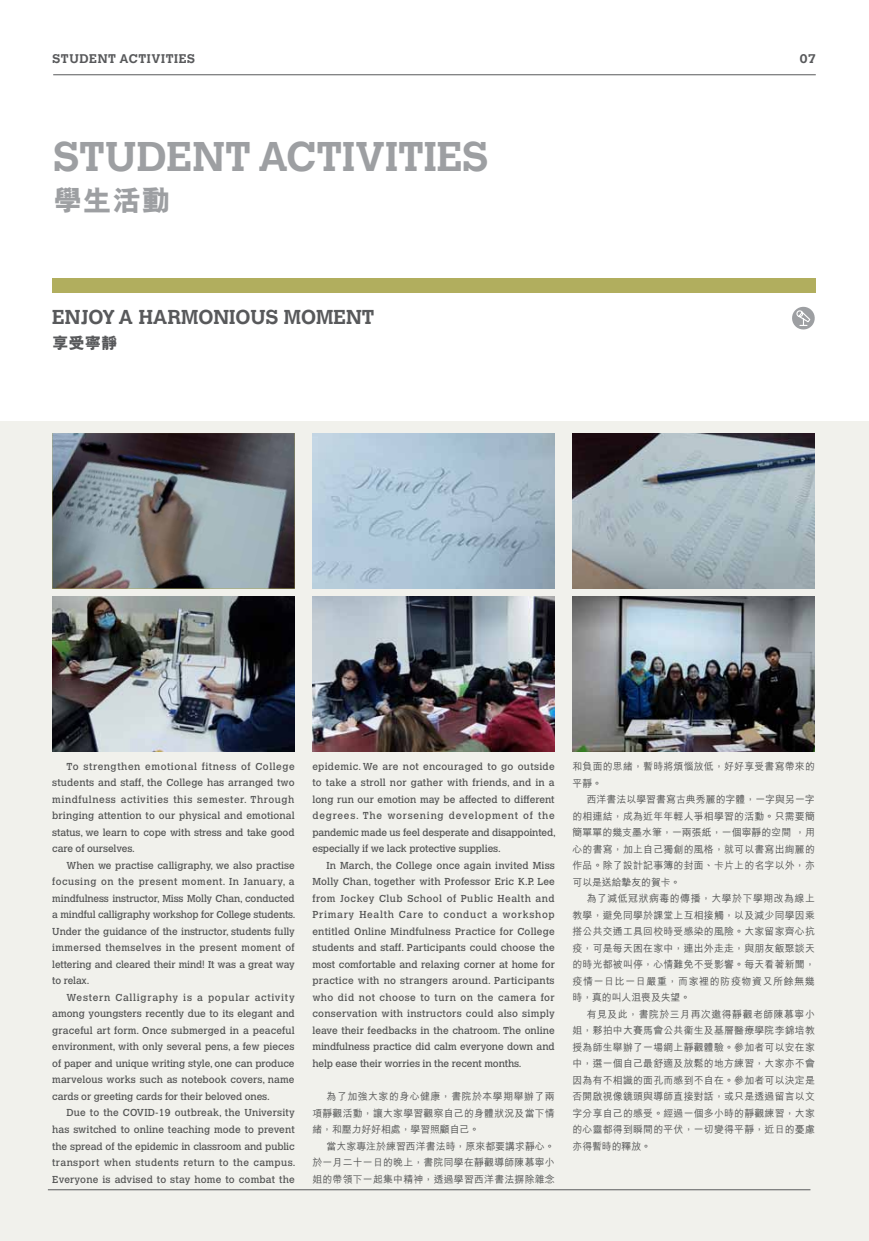
<style>
.page{position:relative;width:869px;height:1241px;background:#fff}
.page>*{position:absolute;margin:0;border:0;box-sizing:border-box;transform-origin:0 0}
.t1{font:700 41.25px "Calvert";color:#9d9fa2}
.t2{font:800 28.75px "M Hei HK";color:#9d9fa2}
.t3{font:700 20px "Calvert";color:#58595b}
.t4{font:800 16.25px "M Hei HK";color:#58595b}
.t5{font:700 12.5px "Calvert";letter-spacing:.05em;color:#58595b}
.t6{font:10px/16.5px "Calvert";letter-spacing:-.01em;color:#58595b;text-align:justify}
.t7{font:500 10px/16.5px "M Hei HK";letter-spacing:.02em;color:#58595b;text-align:justify}
</style>
<div class="page">
<div style="left:0;top:421px;width:868px;height:819px;background:#f1f1ec"></div>
<hr style="left:48px;top:1189px;width:762px;height:1px;background:#58595b">
<hr style="left:53px;top:75px;width:762px;height:1px;background:#58595b">
<div style="left:52px;top:278px;width:763px;height:14px;background:#b1ae5e"></div>
<img style="left:312px;top:596px;width:242px;height:155px">
<img style="left:312px;top:433px;width:242px;height:155px">
<img style="left:52px;top:596px;width:242px;height:155px">
<img style="left:52px;top:433px;width:242px;height:155px">
<img style="left:572px;top:433px;width:242px;height:155px">
<img style="left:572px;top:596px;width:242px;height:155px">
<svg style="left:792px;top:306px;width:23px;height:24px"></svg>
<p class="t5" style="left:52px;top:51px;width:144px">STUDENT ACTIVITIES</p>
<p class="t5" style="left:799px;top:51px;width:18px">07</p>
<h1 class="t1" style="left:53px;top:130px;width:436px">STUDENT ACTIVITIES</h1>
<h2 class="t2" style="left:53px;top:186px;width:119px">學生活動</h2>
<h3 class="t3" style="left:52px;top:304px;width:323px">ENJOY A HARMONIOUS MOMENT</h3>
<h3 class="t4" style="left:52px;top:334px;width:66px">享受寧靜</h3>
<p class="t6" style="left:52px;top:758px;width:244px;text-indent:14px">To strengthen emotional fitness of College students and staff, the College has arranged two mindfulness activities this semester. Through bringing attention to our physical and emotional status, we learn to cope with stress and take good care of ourselves.</p>
<p class="t6" style="left:52px;top:857px;width:244px;text-indent:14px">When we practise calligraphy, we also practise focusing on the present moment. In January, a mindfulness instructor, Miss Molly Chan, conducted a mindful calligraphy workshop for College students.<br>Under the guidance of the instructor, students fully immersed themselves in the present moment of lettering and cleared their mind! It was a great way to relax.</p>
<p class="t6" style="left:52px;top:989px;width:244px;text-indent:14px">Western Calligraphy is a popular activity among youngsters recently due to its elegant and graceful art form. Once submerged in a peaceful environment, with only several pens, a few pieces of paper and unique writing style, one can produce marvelous works such as notebook covers, name cards or greeting cards for their beloved ones.</p>
<p class="t6" style="left:52px;top:1104px;width:245px;text-indent:14px">Due to the COVID-19 outbreak, the University has switched to online teaching mode to prevent the spread of the epidemic in classroom and public transport when students return to the campus.<br>Everyone is advised to stay home to combat the</p>
<p class="t6" style="left:312px;top:758px;width:245px">epidemic. We are not encouraged to go outside to take a stroll nor gather with friends, and in a long run our emotion may be affected to different degrees. The worsening development of the pandemic made us feel desperate and disappointed, especially if we lack protective supplies.</p>
<p class="t6" style="left:312px;top:857px;width:244px;text-indent:14px">In March, the College once again invited Miss Molly Chan, together with Professor Eric K.P. Lee from Jockey Club School of Public Health and Primary Health Care to conduct a workshop entitled Online Mindfulness Practice for College students and staff. Participants could choose the most comfortable and relaxing corner at home for practice with no strangers around. Participants who did not choose to turn on the camera for conservation with instructors could also simply leave their feedbacks in the chatroom. The online mindfulness practice did calm everyone down and help ease their worries in the recent months.</p>
<p class="t7" style="left:312px;top:1087px;width:244px;text-indent:14px">為了加強大家的身心健康，書院於本學期舉辦了兩項靜觀活動，讓大家學習觀察自己的身體狀況及當下情緒，和壓力好好相處，學習照顧自己。</p>
<p class="t7" style="left:312px;top:1136px;width:244px;text-indent:14px">當大家專注於練習西洋書法時，原來都要講求靜心。於一月二十一日的晚上，書院同學在靜觀導師陳慕寧小姐的帶領下一起集中精神，透過學習西洋書法摒除雜念</p>
<p class="t7" style="left:572px;top:757px;width:244px">和負面的思緒，暫時將煩惱放低，好好享受書寫帶來的平靜。</p>
<p class="t7" style="left:572px;top:790px;width:244px;text-indent:14px">西洋書法以學習書寫古典秀麗的字體，一字與另一字的相連結，成為近年年輕人爭相學習的活動。只需要簡簡單單的幾支墨水筆，一兩張紙，一個寧靜的空間 ，用心的書寫，加上自己獨創的風格，就可以書寫出絢麗的作品。除了設計記事簿的封面、卡片上的名字以外，亦可以是送給摯友的賀卡。</p>
<p class="t7" style="left:572px;top:889px;width:244px;text-indent:14px">為了減低冠狀病毒的傳播，大學於下學期改為線上教學，避免同學於課堂上互相接觸，以及減少同學因乘搭公共交通工具回校時受感染的風險。大家留家齊心抗疫，可是每天困在家中，連出外走走，與朋友飯聚談天的時光都被叫停，心情難免不受影響。每天看著新聞，疫情一日比一日嚴重，而家裡的防疫物資又所餘無幾時，真的叫人沮喪及失望。</p>
<p class="t7" style="left:572px;top:1004px;width:244px;text-indent:14px">有見及此，書院於三月再次邀得靜觀老師陳慕寧小姐，夥拍中大賽馬會公共衞生及基層醫療學院李錦培教授為師生舉辦了一場網上靜觀體驗。參加者可以安在家中，選一個自己最舒適及放鬆的地方練習，大家亦不會因為有不相識的面孔而感到不自在。參加者可以決定是否開啟視像鏡頭與導師直接對話，或只是透過留言以文字分享自己的感受。經過一個多小時的靜觀練習，大家的心靈都得到瞬間的平伏，一切變得平靜，近日的憂慮亦得暫時的釋放。</p>
</div>
